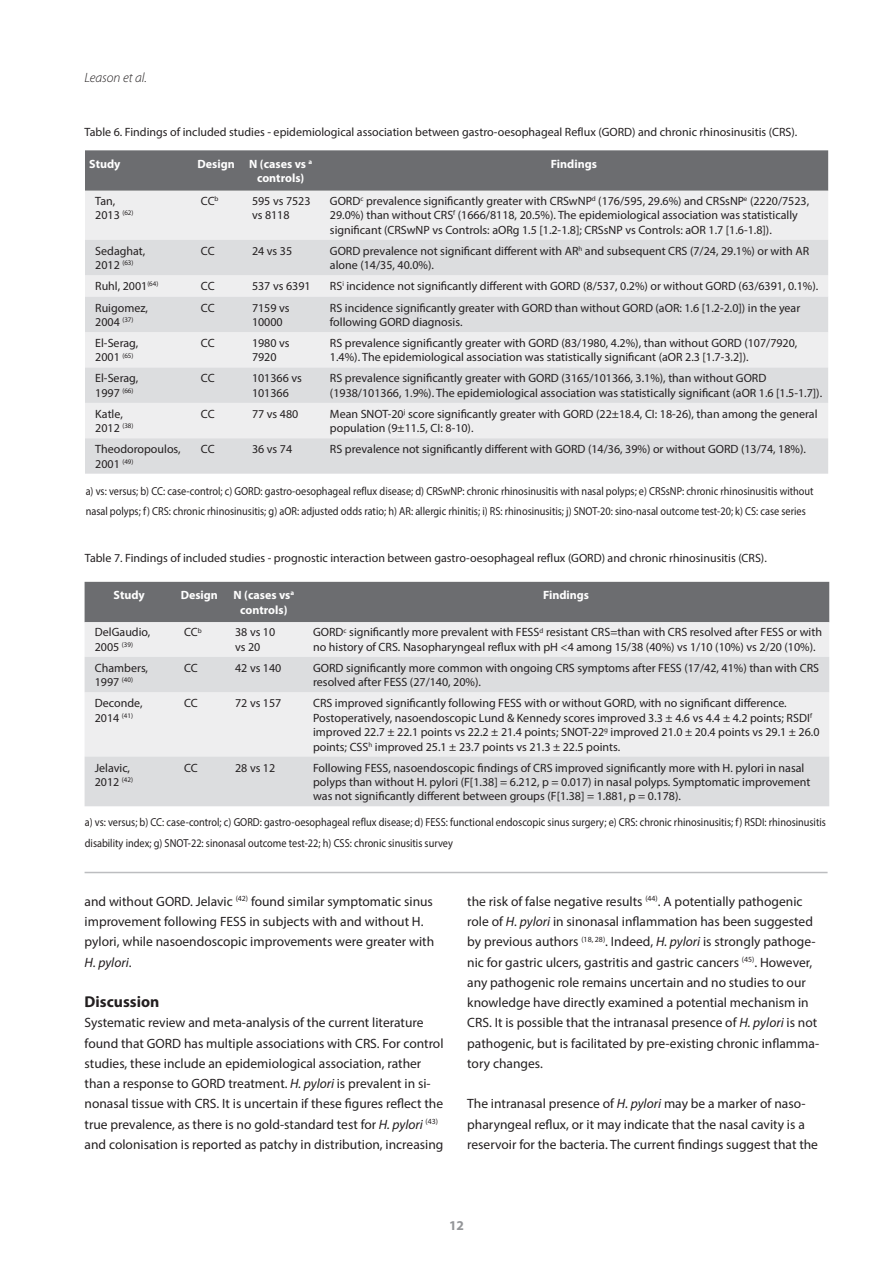
<style>
.page{position:relative;width:892px;height:1262px;background:#fff}
.page>*{position:absolute;margin:0;border:0;box-sizing:border-box;transform-origin:0 0}
.t1{font:700 15.75px "Myriad Pro";color:#231f20}
.t2{font:13.5px/20.2px "Myriad Pro";color:#231f20}
.t3{font:italic 300 13.5px "Myriad Pro";color:#231f20}
.t4{font:700 13.5px "Myriad Pro";color:#939598}
.t5{font:12px/14.4px "Myriad Pro";color:#231f20}
.t6{font:700 12px/14.4px "Myriad Pro";color:#fff}
.t7{font:11.55px/20.2px "Myriad Pro";color:#231f20;scale:.89 1}
.s1{font-style:italic}
</style>
<div class="page">
<div style="left:85px;top:150px;width:743px;height:41px;background:#6c6d70"></div>
<div style="left:85px;top:191px;width:743px;height:49px;background:#eeeeef"></div>
<svg style="left:85px;top:240px;width:743px;height:234px;fill:#dcdddf"></svg>
<div style="left:85px;top:582px;width:744px;height:40px;background:#6c6d70"></div>
<div style="left:85px;top:622px;width:744px;height:35px;background:#eeeeef"></div>
<svg style="left:85px;top:657px;width:744px;height:149px;fill:#dcdddf"></svg>
<hr style="left:85px;top:872px;width:743px;height:1px;background:#bcbdc0">
<p class="t3" style="left:85px;top:69px;width:64px">Leason et al.</p>
<p class="t5" style="left:85px;top:125px;width:714px">Table 6. Findings of included studies - epidemiological association between gastro-oesophageal Reflux (GORD) and chronic rhinosinusitis (CRS).</p>
<p class="t6" style="left:89px;top:156px;width:33px">Study</p>
<p class="t6" style="left:257px;top:156px;width:57px;text-indent:-59px">Design N (cases vs <sup>a </sup>controls)</p>
<p class="t6" style="left:551px;top:156px;width:48px">Findings</p>
<p class="t5" style="left:95px;top:194px;width:40px">Tan,<br>2013 <sup>(62)</sup></p>
<p class="t5" style="left:201px;top:194px;width:19px">CC<sup>b</sup></p>
<p class="t5" style="left:252px;top:194px;width:60px">595 vs 7523 vs 8118</p>
<p class="t5" style="left:330px;top:194px;width:481px">GORD<sup>c</sup> prevalence significantly greater with CRSwNP<sup>d</sup> (176/595, 29.6%) and CRSsNP<sup>e</sup> (2220/7523,<br>29.0%) than without CRS<sup>f</sup> (1666/8118, 20.5%). The epidemiological association was statistically significant (CRSwNP vs Controls: aORg 1.5 [1.2-1.8]; CRSsNP vs Controls: aOR 1.7 [1.6-1.8]).</p>
<p class="t5" style="left:95px;top:243px;width:52px">Sedaghat,<br>2012 <sup>(63)</sup></p>
<p class="t5" style="left:201px;top:243px;width:15px">CC</p>
<p class="t5" style="left:252px;top:243px;width:42px">24 vs 35</p>
<p class="t5" style="left:330px;top:243px;width:481px">GORD prevalence not significant different with AR<sup>h</sup> and subsequent CRS (7/24, 29.1%) or with AR alone (14/35, 40.0%).</p>
<p class="t5" style="left:95px;top:279px;width:65px">Ruhl, 2001<sup>(64)</sup></p>
<p class="t5" style="left:201px;top:279px;width:15px">CC</p>
<p class="t5" style="left:252px;top:279px;width:60px">537 vs 6391</p>
<p class="t5" style="left:330px;top:279px;width:490px">RS<sup>i</sup> incidence not significantly different with GORD (8/537, 0.2%) or without GORD (63/6391, 0.1%).</p>
<p class="t5" style="left:95px;top:300px;width:54px">Ruigomez,<br>2004 <sup>(37)</sup></p>
<p class="t5" style="left:201px;top:300px;width:15px">CC</p>
<p class="t5" style="left:252px;top:300px;width:39px">7159 vs<br>10000</p>
<p class="t5" style="left:330px;top:300px;width:472px">RS incidence significantly greater with GORD than without GORD (aOR: 1.6 [1.2-2.0]) in the year following GORD diagnosis.</p>
<p class="t5" style="left:95px;top:336px;width:45px">El-Serag,<br>2001 <sup>(65)</sup></p>
<p class="t5" style="left:201px;top:336px;width:15px">CC</p>
<p class="t5" style="left:252px;top:336px;width:39px">1980 vs<br>7920</p>
<p class="t5" style="left:330px;top:336px;width:469px">RS prevalence significantly greater with GORD (83/1980, 4.2%), than without GORD (107/7920,<br>1.4%). The epidemiological association was statistically significant (aOR 2.3 [1.7-3.2]).</p>
<p class="t5" style="left:95px;top:371px;width:45px">El-Serag,<br>1997 <sup>(66)</sup></p>
<p class="t5" style="left:201px;top:371px;width:15px">CC</p>
<p class="t5" style="left:252px;top:371px;width:51px">101366 vs<br>101366</p>
<p class="t5" style="left:330px;top:371px;width:494px">RS prevalence significantly greater with GORD (3165/101366, 3.1%), than without GORD (1938/101366, 1.9%). The epidemiological association was statistically significant (aOR 1.6 [1.5-1.7]).</p>
<p class="t5" style="left:95px;top:406px;width:40px">Katle,<br>2012 <sup>(38)</sup></p>
<p class="t5" style="left:201px;top:406px;width:15px">CC</p>
<p class="t5" style="left:252px;top:406px;width:48px">77 vs 480</p>
<p class="t5" style="left:330px;top:406px;width:489px">Mean SNOT-20<sup>j</sup> score significantly greater with GORD (22±18.4, CI: 18-26), than among the general population (9±11.5, CI: 8-10).</p>
<p class="t5" style="left:95px;top:442px;width:87px">Theodoropoulos,<br>2001 <sup>(49)</sup></p>
<p class="t5" style="left:201px;top:442px;width:15px">CC</p>
<p class="t5" style="left:252px;top:442px;width:42px">36 vs 74</p>
<p class="t5" style="left:330px;top:442px;width:477px">RS prevalence not significantly different with GORD (14/36, 39%) or without GORD (13/74, 18%).</p>
<p class="t7" style="left:86px;top:481px;width:819px">a) vs: versus; b) CC: case-control; c) GORD: gastro-oesophageal reflux disease; d) CRSwNP: chronic rhinosinusitis with nasal polyps; e) CRSsNP: chronic rhinosinusitis without nasal polyps; f) CRS: chronic rhinosinusitis; g) aOR: adjusted odds ratio; h) AR: allergic rhinitis; i) RS: rhinosinusitis; j) SNOT-20: sino-nasal outcome test-20; k) CS: case series</p>
<p class="t5" style="left:85px;top:550px;width:684px">Table 7. Findings of included studies - prognostic interaction between gastro-oesophageal reflux (GORD) and chronic rhinosinusitis (CRS).</p>
<p class="t6" style="left:114px;top:588px;width:33px">Study</p>
<p class="t6" style="left:181px;top:588px;width:39px">Design</p>
<p class="t6" style="left:234px;top:588px;width:62px;text-align:center">N (cases vs<sup>a </sup>controls)</p>
<p class="t6" style="left:543px;top:588px;width:48px">Findings</p>
<p class="t5" style="left:95px;top:625px;width:57px">DelGaudio,<br>2005 <sup>(39)</sup></p>
<p class="t5" style="left:184px;top:625px;width:19px">CC<sup>b</sup></p>
<p class="t5" style="left:235px;top:625px;width:42px">38 vs 10 vs 20</p>
<p class="t5" style="left:313px;top:625px;width:510px">GORD<sup>c</sup> significantly more prevalent with FESS<sup>d</sup> resistant CRS=than with CRS resolved after FESS or with no history of CRS. Nasopharyngeal reflux with pH &lt;4 among 15/38 (40%) vs 1/10 (10%) vs 2/20 (10%).</p>
<p class="t5" style="left:95px;top:660px;width:55px">Chambers,<br>1997 <sup>(40)</sup></p>
<p class="t5" style="left:184px;top:660px;width:15px">CC</p>
<p class="t5" style="left:235px;top:660px;width:48px">42 vs 140</p>
<p class="t5" style="left:313px;top:660px;width:507px">GORD significantly more common with ongoing CRS symptoms after FESS (17/42, 41%) than with CRS resolved after FESS (27/140, 20%).</p>
<p class="t5" style="left:95px;top:696px;width:49px">Deconde,<br>2014 <sup>(41)</sup></p>
<p class="t5" style="left:184px;top:696px;width:15px">CC</p>
<p class="t5" style="left:235px;top:696px;width:48px">72 vs 157</p>
<p class="t5" style="left:313px;top:696px;width:508px">CRS improved significantly following FESS with or without GORD, with no significant difference.<br>Postoperatively, nasoendoscopic Lund &amp; Kennedy scores improved 3.3 ± 4.6 vs 4.4 ± 4.2 points; RSDI<sup>f </sup>improved 22.7 ± 22.1 points vs 22.2 ± 21.4 points; SNOT-22<sup>g</sup> improved 21.0 ± 20.4 points vs 29.1 ± 26.0 points; CSS<sup>h</sup> improved 25.1 ± 23.7 points vs 21.3 ± 22.5 points.</p>
<p class="t5" style="left:95px;top:760px;width:40px">Jelavic,<br>2012 <sup>(42)</sup></p>
<p class="t5" style="left:184px;top:760px;width:15px">CC</p>
<p class="t5" style="left:235px;top:760px;width:42px">28 vs 12</p>
<p class="t5" style="left:313px;top:760px;width:499px">Following FESS, nasoendoscopic findings of CRS improved significantly more with H. pylori in nasal polyps than without H. pylori (F[1.38] = 6.212, p = 0.017) in nasal polyps. Symptomatic improvement was not significantly different between groups (F[1.38] = 1.881, p = 0.178).</p>
<p class="t7" style="left:85px;top:812px;width:834px">a) vs: versus; b) CC: case-control; c) GORD: gastro-oesophageal reflux disease; d) FESS: functional endoscopic sinus surgery; e) CRS: chronic rhinosinusitis; f) RSDI: rhinosinusitis disability index; g) SNOT-22: sinonasal outcome test-22; h) CSS: chronic sinusitis survey</p>
<p class="t2" style="left:85px;top:891px;width:351px">and without GORD. Jelavic <sup>(42)</sup> found similar symptomatic sinus improvement following FESS in subjects with and without H. pylori, while nasoendoscopic improvements were greater with <span class="s1">H. pylori</span>.</p>
<h1 class="t1" style="left:85px;top:991px;width:76px">Discussion</h1>
<p class="t2" style="left:85px;top:1012px;width:361px">Systematic review and meta-analysis of the current literature found that GORD has multiple associations with CRS. For control studies, these include an epidemiological association, rather than a response to GORD treatment. <span class="s1">H. pylori</span> is prevalent in si&shy;nonasal tissue with CRS. It is uncertain if these figures reflect the true prevalence, as there is no gold-standard test for <span class="s1">H. pylori</span> <sup>(43) </sup>and colonisation is reported as patchy in distribution, increasing</p>
<p class="t2" style="left:467px;top:891px;width:353px">the risk of false negative results <sup>(44)</sup>. A potentially pathogenic role of <span class="s1">H. pylori</span> in sinonasal inflammation has been suggested by previous authors <sup>(18,</sup> <sup>28)</sup>. Indeed, <span class="s1">H. pylori</span> is strongly pathoge&shy;nic for gastric ulcers, gastritis and gastric cancers <sup>(45)</sup>. However, any pathogenic role remains uncertain and no studies to our knowledge have directly examined a potential mechanism in CRS. It is possible that the intranasal presence of <span class="s1">H. pylori</span> is not pathogenic, but is facilitated by pre-existing chronic inflamma&shy;tory changes.</p>
<p class="t2" style="left:467px;top:1093px;width:352px">The intranasal presence of <span class="s1">H. pylori</span> may be a marker of naso&shy;pharyngeal reflux, or it may indicate that the nasal cavity is a reservoir for the bacteria. The current findings suggest that the</p>
<p class="t4" style="left:449px;top:1216px;width:16px">12</p>
</div>
